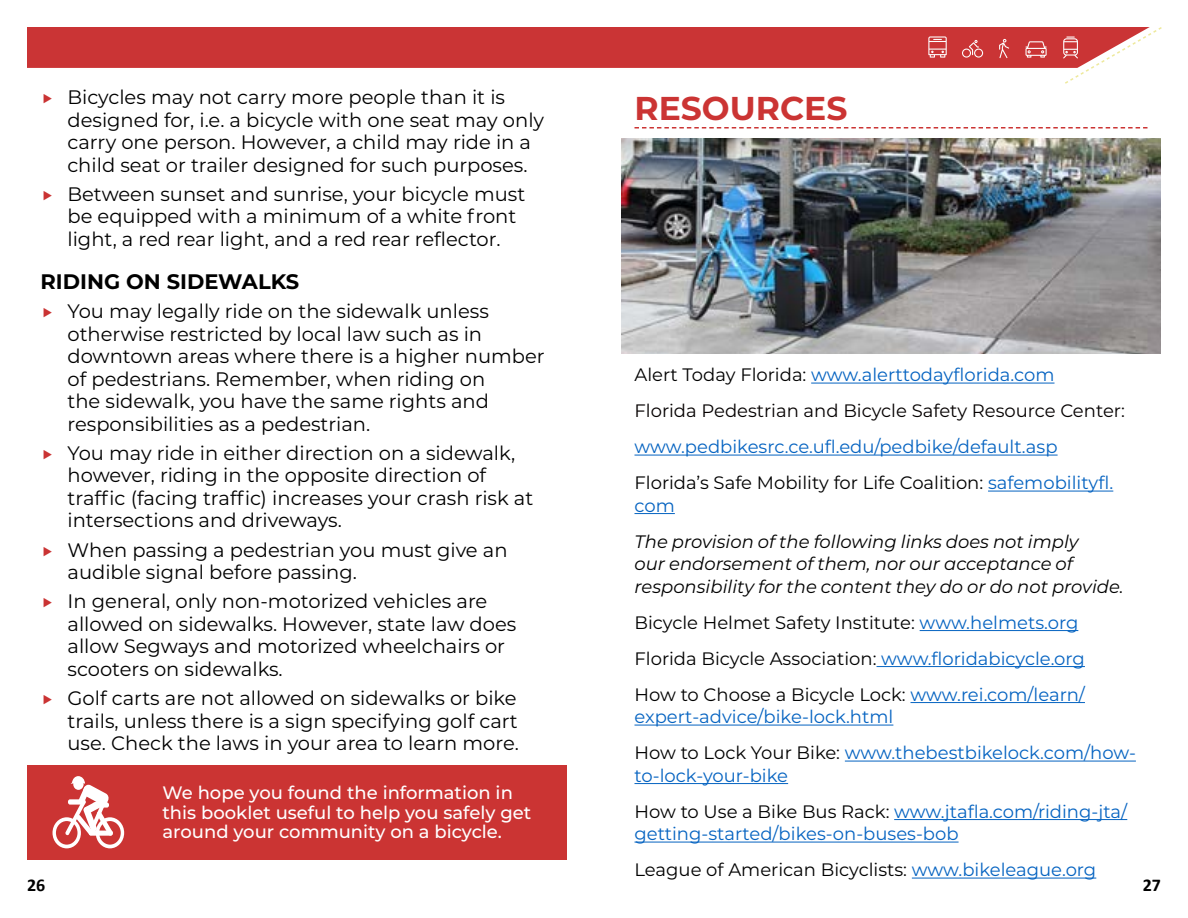
<style>
.page{position:relative;width:1188px;height:918px;background:#fff}
.page>*{position:absolute;margin:0;border:0;box-sizing:border-box;transform-origin:0 0}
.t1{font:700 33px "Montserrat";color:#cb3433}
.t2{font:700 21px "Montserrat";color:#000}
.t3{font:19.5px/22.5px "Montserrat";color:#000}
.t4{font:18px/36px "Montserrat";color:#0563c1}
.t5{font:18px/36px "Montserrat";color:#000}
.t6{font:italic 18px/22.5px "Montserrat";color:#000}
.t7{font:500 18px/19.4px "Montserrat";color:#fff}
.t8{font:18px/36px "Montserrat";color:#050000}
.t9{font:700 18px "Calibri";color:#000}
.s1{color:#000}
.s2{color:#0563c1}
</style>
<div class="page">
<div style="left:27px;top:27px;width:1036px;height:41px;background:#ca3435"></div>
<svg style="left:928px;top:36px;width:19px;height:22px"></svg>
<svg style="left:1026px;top:41px;width:21px;height:17px"></svg>
<svg style="left:962px;top:40px;width:21px;height:18px"></svg>
<svg style="left:999px;top:39px;width:10px;height:19px"></svg>
<svg style="left:1063px;top:27px;width:99px;height:57px"></svg>
<img style="left:621px;top:138px;width:540px;height:216px">
<svg style="left:634px;top:127px;width:514px;height:2px"></svg>
<hr style="left:811px;top:383px;width:244px;height:1px;background:#0563c1">
<hr style="left:634px;top:455px;width:424px;height:1px;background:#0563c1">
<hr style="left:988px;top:491px;width:125px;height:1px;background:#0563c1">
<hr style="left:634px;top:513px;width:41px;height:1px;background:#0563c1">
<hr style="left:920px;top:630px;width:158px;height:1px;background:#0563c1">
<hr style="left:877px;top:666px;width:208px;height:1px;background:#0563c1">
<hr style="left:911px;top:702px;width:174px;height:1px;background:#0563c1">
<hr style="left:634px;top:725px;width:259px;height:1px;background:#0563c1">
<hr style="left:845px;top:761px;width:291px;height:1px;background:#0563c1">
<hr style="left:634px;top:783px;width:154px;height:1px;background:#0563c1">
<hr style="left:894px;top:819px;width:233px;height:1px;background:#0563c1">
<hr style="left:634px;top:842px;width:325px;height:1px;background:#0563c1">
<hr style="left:912px;top:878px;width:184px;height:1px;background:#0563c1">
<div style="left:27px;top:765px;width:540px;height:95px;background:#cb3433"></div>
<div style="left:52px;top:817px;width:29px;height:31px;border:4px solid #fff;border-radius:50%"></div>
<div style="left:96px;top:817px;width:28px;height:31px;border:4px solid #fff;border-radius:50%"></div>
<svg style="left:65px;top:776px;width:48px;height:60px"></svg>
<p class="t3" style="left:68px;top:85px;width:478px">Bicycles may not carry more people than it is designed for, i.e. a bicycle with one seat may only carry one person. However, a child may ride in a child seat or trailer designed for such purposes.</p>
<p class="t3" style="left:68px;top:182px;width:459px">Between sunset and sunrise, your bicycle must be equipped with a minimum of a white front light, a red rear light, and a red rear reflector.</p>
<p class="t2" style="left:40px;top:266px;width:260px">RIDING ON SIDEWALKS</p>
<p class="t3" style="left:68px;top:299px;width:479px">You may legally ride on the sidewalk unless otherwise restricted by local law such as in downtown areas where there is a higher number of pedestrians. Remember, when riding on<br>the sidewalk, you have the same rights and responsibilities as a pedestrian.</p>
<p class="t3" style="left:68px;top:441px;width:467px">You may ride in either direction on a sidewalk, however, riding in the opposite direction of traffic (facing traffic) increases your crash risk at intersections and driveways.</p>
<p class="t3" style="left:68px;top:538px;width:442px">When passing a pedestrian you must give an audible signal before passing.</p>
<p class="t3" style="left:68px;top:590px;width:450px">In general, only non-motorized vehicles are allowed on sidewalks. However, state law does allow Segways and motorized wheelchairs or scooters on sidewalks.</p>
<p class="t3" style="left:68px;top:686px;width:453px;text-align:justify">Golf carts are not allowed on sidewalks or bike trails, unless there is a sign specifying golf cart use. Check the laws in your area to learn more.</p>
<p class="t7" style="left:163px;top:782px;width:370px">We hope you found the information in this booklet useful to help you safely get around your community on a bicycle.</p>
<h1 class="t1" style="left:634px;top:85px;width:214px">RESOURCES</h1>
<p class="t8" style="left:634px;top:356px;width:492px"><span class="s1">Alert Today Florida:</span> <span class="s2">www.alerttodayflorida.com<br></span>Florida Pedestrian and Bicycle Safety Resource Center:</p>
<p class="t4" style="left:634px;top:428px;width:480px">www.pedbikesrc.ce.ufl.edu/pedbike/default.asp<br><span class="s1">Florida’s Safe Mobility for Life Coalition:</span> safemobilityfl.</p>
<p class="t4" style="left:634px;top:487px;width:42px">com</p>
<p class="t6" style="left:634px;top:529px;width:491px">The provision of the following links does not imply<br>our endorsement of them, nor our acceptance of responsibility for the content they do or do not provide.</p>
<p class="t5" style="left:634px;top:604px;width:452px">Bicycle Helmet Safety Institute: <span class="s2">www.helmets.org<br></span>Florida Bicycle Association: <span class="s2">www.floridabicycle.org<br></span>How to Choose a Bicycle Lock: <span class="s2">www.rei.com/learn/</span></p>
<p class="t4" style="left:634px;top:698px;width:503px">expert-advice/bike-lock.html<br><span class="s1">How to Lock Your Bike:</span> www.thebestbikelock.com/how-</p>
<p class="t4" style="left:634px;top:757px;width:494px">to-lock-your-bike<br><span class="s1">How to Use a Bike Bus Rack:</span> www.jtafla.com/riding-jta/</p>
<p class="t4" style="left:634px;top:815px;width:463px">getting-started/bikes-on-buses-bob<br><span class="s1">League of American Bicyclists:</span> www.bikeleague.org</p>
<p class="t9" style="left:27px;top:872px;width:20px">26</p>
<p class="t9" style="left:1143px;top:872px;width:20px">27</p>
</div>
